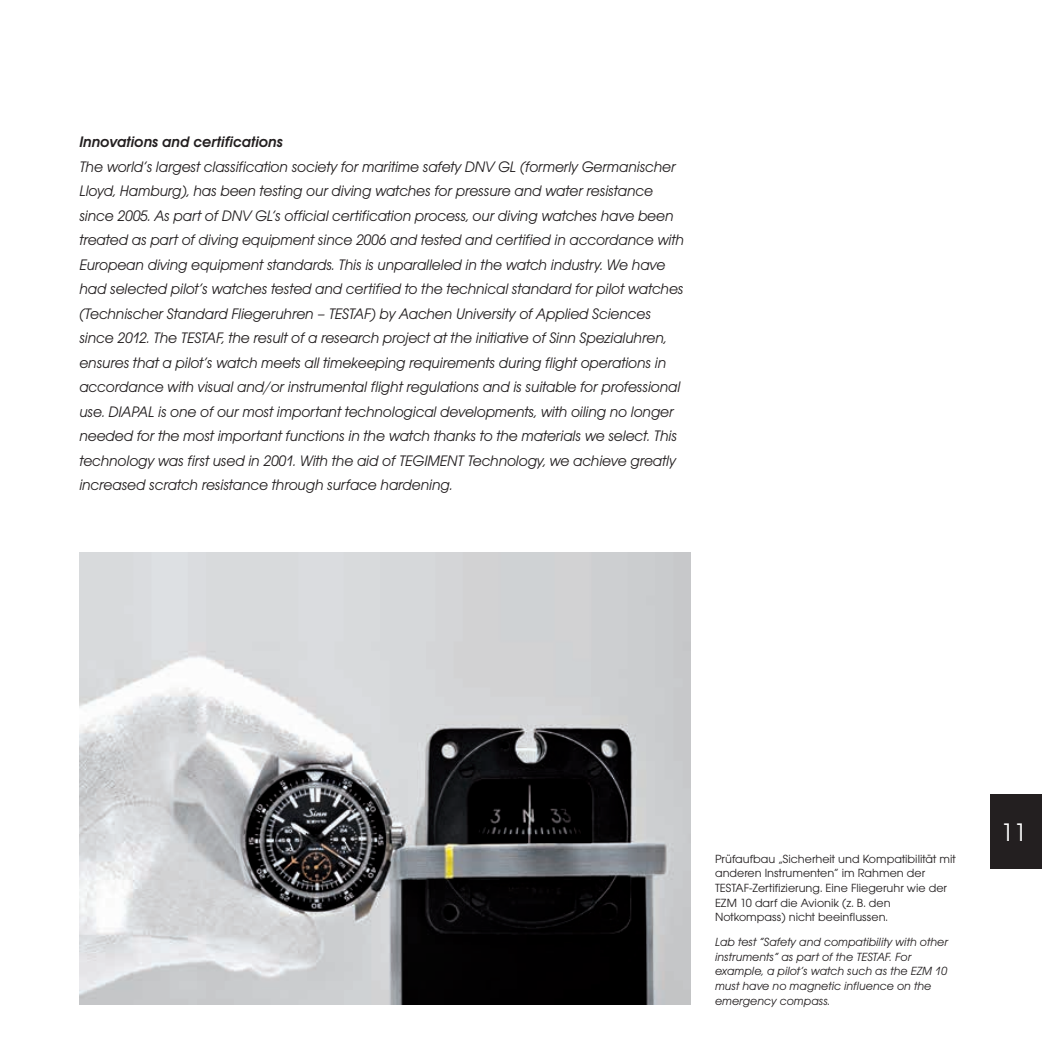
<style>
.page{position:relative;width:1042px;height:1042px;background:#fff}
.page>*{position:absolute;margin:0;border:0;box-sizing:border-box;transform-origin:0 0}
.t1{font:26.25px "Avant Gar Got Itc T Boo";color:#fff}
.t2{font:15.75px/24.5px "Avant Gar Got Itc T Boo Obl";letter-spacing:-.01em;color:#231f20}
.t3{font:15.75px "Avant Gar Got Itc T Dem Obl";color:#231f20}
.t4{font:12.25px/14.7px "Avant Gar Got Itc T Boo";color:#231f20}
.t5{font:12.25px/14.7px "Avant Gar Got Itc T Boo Obl";color:#231f20}
</style>
<div class="page">
<div style="left:990px;top:794px;width:52px;height:74px;background:#231f20"></div>
<img style="left:79px;top:552px;width:611px;height:453px">
<p class="t3" style="left:79px;top:133px;width:205px">Innovations and certifications</p>
<p class="t2" style="left:79px;top:154px;width:606px">The world’s largest classification society for maritime safety DN V GL (formerly Germanischer Lloyd, Hamburg), has been testing our diving watches for pressure and water resistance since 2005. As part of DNV GL’s official certification process, our diving watches have been treated as part of diving equipment since 2006 and tested and certified in accordance with European diving equipment standards. This is unparalleled in the watch industry. We have had selected pilot’s watches tested and certified to the technical standard for pilot watches (Technischer Standard Fliegeruhren – TESTAF</p>
<p class="t2" style="left:371px;top:301px;width:282px">) by Aachen University of Applied Sciences</p>
<p class="t2" style="left:79px;top:326px;width:110px">since 2012. The TESTAF</p>
<p class="t2" style="left:79px;top:326px;width:603px;text-indent:142px">, the result of a research project at the initiative of Sinn Spezialuhren, ensures that a pilot’s watch meets all timekeeping requirements during flight operations in accordance with visual and/or instrumental flight regulations and is suitable for professional use. DIAPAL is one of our most important technological developments, with oiling no longer needed for the most important functions in the watch thanks to the materials we select. This technology was first used in 2001. With the aid of TEGIMENT Technology, we achieve greatly increased scratch resistance through surface hardening.</p>
<p class="t4" style="left:715px;top:851px;width:242px">Prüfaufbau „Sicherheit und Kompatibilität mit anderen Instrumenten“ im Rahmen der TESTAF-Zertifizierung. Eine Fliegeruhr wie der EZM</p>
<p class="t4" style="left:715px;top:895px;width:177px;text-align:right">10 darf die Avionik (z. B. den<br>Notkompass) nicht beeinflussen.</p>
<p class="t5" style="left:715px;top:934px;width:235px">Lab test “Safety and compatibility with other instruments” as part of the TESTAF</p>
<p class="t5" style="left:715px;top:949px;width:234px;text-indent:175px">. For example, a pilot’s watch such as the EZM 10 must have no magnetic influence on the emergency compass.</p>
<h1 class="t1" style="left:1000px;top:817px;width:28px">11</h1>
</div>
